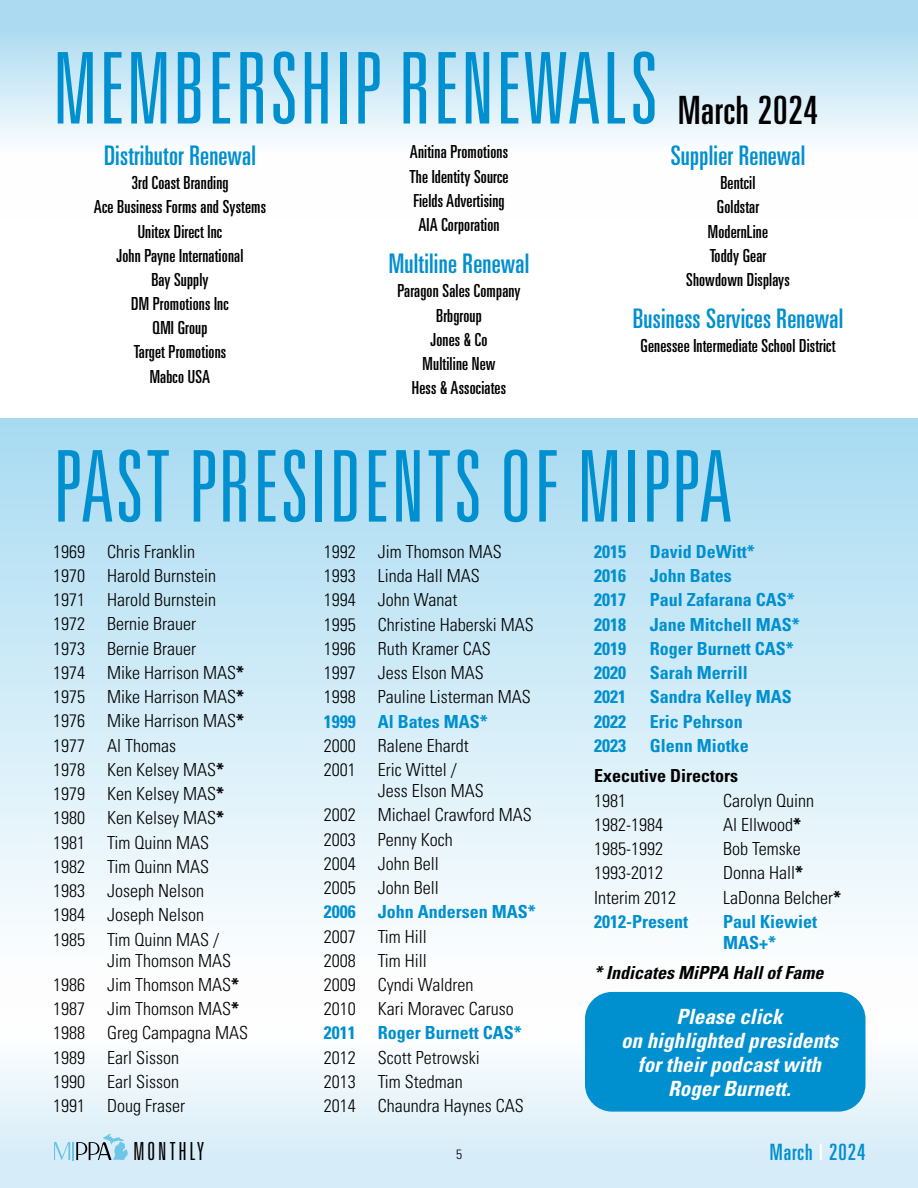
<style>
.page{position:relative;width:918px;height:1188px;background:#fff}
.page>*{position:absolute;margin:0;border:0;box-sizing:border-box;transform-origin:0 0}
.t1{font:300 ultra-condensed 99px "Univers LT Std";letter-spacing:.02em;color:#008fcf}
.t2{font:ultra-condensed 39px "Univers LT Std";letter-spacing:.02em;color:#000}
.t3{font:ultra-condensed 27px "Univers LT Std";letter-spacing:.01em;color:#008fcf}
.t4{font:300 ultra-condensed 24.9px "Univers LT Std";letter-spacing:.11em;color:#000}
.t5{font:ultra-condensed 22.5px "Univers LT Std";letter-spacing:.04em;color:#008fcf}
.t6{font:italic 700 condensed 21px/24px "Univers LT Std";color:#fff;text-align:center}
.t7{font:300 condensed 18px/24.3px "Univers LT Std";color:#000}
.t8{font:ultra-condensed 18px/24.2px "Univers LT Std";letter-spacing:.01em;color:#000;text-align:center}
.t9{font:700 condensed 18px/21px "Univers LT Std";color:#008fcf}
.t10{font:italic 700 condensed 18px "Univers LT Std";color:#000}
.t11{font:700 condensed 18px "Univers LT Std";color:#000}
.t12{font:300 condensed 13.5px "Univers LT Std";color:#000}
.s1{font-weight:700}
.s2{color:#fff}
</style>
<div class="page">
<div style="left:0;top:0;width:918px;height:219px;background:linear-gradient(to bottom,#a6d8f0,#fff)"></div>
<svg style="left:0;top:1009px;width:918px;height:179px"></svg>
<svg style="left:54px;top:1134px;width:74px;height:27px;background:#afcedd"></svg>
<div style="left:0;top:418px;width:918px;height:590px;background:linear-gradient(to bottom,#a8daf1,#fff)"></div>
<div style="left:585px;top:992px;width:281px;height:120px;background:#008fcf;border-radius:27px"></div>
<h1 class="t1" style="left:53px;top:37px;width:606px">MEMBERSHIP RENEWALS</h1>
<h2 class="t2" style="left:678px;top:88px;width:142px">March 2024</h2>
<h3 class="t3" style="left:104px;top:140px;width:153px">Distributor Renewal</h3>
<p class="t8" style="left:94px;top:171px;width:174px">3rd Coast Branding<br>Ace Business Forms and Systems<br>Unitex Direct Inc<br>John Payne International<br>Bay Supply<br>DM Promotions Inc<br>QMI Group<br>Target Promotions<br>Mabco USA</p>
<p class="t8" style="left:409px;top:140px;width:101px">Anitina Promotions<br>The Identity Source<br>Fields Advertising<br>AIA Corporation</p>
<h3 class="t3" style="left:389px;top:248px;width:142px">Multiline Renewal</h3>
<p class="t8" style="left:398px;top:279px;width:124px">Paragon Sales Company<br>Brbgroup<br>Jones &amp; Co<br>Multiline New<br>Hess &amp; Associates</p>
<h3 class="t3" style="left:671px;top:140px;width:136px">Supplier Renewal</h3>
<p class="t8" style="left:686px;top:171px;width:105px">Bentcil<br>Goldstar<br>ModernLine<br>Toddy Gear<br>Showdown Displays</p>
<h3 class="t3" style="left:633px;top:303px;width:212px">Business Services Renewal</h3>
<p class="t8" style="left:640px;top:334px;width:197px">Genessee Intermediate School District</p>
<h1 class="t1" style="left:53px;top:435px;width:680px">PAST PRESIDENTS OF MIPPA</h1>
<p class="t7" style="left:53px;top:539px;width:192px">1969 Chris Franklin<br>1970 Harold Burnstein<br>1971 Harold Burnstein<br>1972 Bernie Brauer<br>1973 Bernie Brauer<br>1974 Mike Harrison MAS<span class="s1">*<br></span>1975 Mike Harrison MAS<span class="s1">*<br></span>1976 Mike Harrison MAS<span class="s1">*<br></span>1977 Al Thomas<br>1978 Ken Kelsey MAS<span class="s1">*<br></span>1979 Ken Kelsey MAS<span class="s1">*<br></span>1980 Ken Kelsey MAS<span class="s1">*<br></span>1981 Tim Quinn MAS<br>1982 Tim Quinn MAS<br>1983 Joseph Nelson<br>1984 Joseph Nelson<br>1985 Tim Quinn MAS /</p>
<p class="t7" style="left:53px;top:948px;width:196px;text-indent:54px">Jim Thomson MAS<br>1986 Jim Thomson MAS<span class="s1">*<br></span>1987 Jim Thomson MAS<span class="s1">*<br></span>1988 Greg Campagna MAS<br>1989 Earl Sisson<br>1990 Earl Sisson<br>1991 Doug Fraser</p>
<p class="t7" style="left:324px;top:539px;width:211px">1992 Jim Thomson MAS<br>1993 Linda Hall MAS<br>1994 John Wanat<br>1995 Christine Haberski MAS<br>1996 Ruth Kramer CAS<br>1997 Jess Elson MAS<br>1998 Pauline Listerman MAS</p>
<p class="t9" style="left:324px;top:711px;width:165px">1999 Al Bates MAS*</p>
<p class="t7" style="left:324px;top:733px;width:146px">2000 Ralene Ehardt<br>2001 Eric Wittel /</p>
<p class="t7" style="left:324px;top:779px;width:209px;text-indent:54px">Jess Elson MAS<br>2002 Michael Crawford MAS<br>2003 Penny Koch<br>2004 John Bell<br>2005 John Bell</p>
<p class="t9" style="left:324px;top:901px;width:213px">2006 John Andersen MAS*</p>
<p class="t7" style="left:324px;top:924px;width:191px">2007 Tim Hill<br>2008 Tim Hill<br>2009 Cyndi Waldren<br>2010 Kari Moravec Caruso</p>
<p class="t9" style="left:324px;top:1023px;width:199px">2011 Roger Burnett CAS*</p>
<p class="t7" style="left:324px;top:1045px;width:201px">2012 Scott Petrowski<br>2013 Tim Stedman<br>2014 Chaundra Haynes CAS</p>
<p class="t9" style="left:594px;top:541px;width:33px">2015</p>
<p class="t9" style="left:650px;top:541px;width:106px">David DeWitt*</p>
<p class="t9" style="left:594px;top:565px;width:33px">2016</p>
<p class="t9" style="left:650px;top:565px;width:83px">John Bates</p>
<p class="t9" style="left:594px;top:589px;width:33px">2017</p>
<p class="t9" style="left:650px;top:589px;width:147px">Paul Zafarana CAS*</p>
<p class="t9" style="left:594px;top:614px;width:33px">2018</p>
<p class="t9" style="left:650px;top:614px;width:151px">Jane Mitchell MAS*</p>
<p class="t9" style="left:594px;top:638px;width:33px">2019</p>
<p class="t9" style="left:650px;top:638px;width:145px">Roger Burnett CAS*</p>
<p class="t9" style="left:594px;top:662px;width:33px">2020</p>
<p class="t9" style="left:650px;top:662px;width:99px">Sarah Merrill</p>
<p class="t9" style="left:594px;top:686px;width:33px">2021</p>
<p class="t9" style="left:650px;top:686px;width:144px">Sandra Kelley MAS</p>
<p class="t9" style="left:594px;top:711px;width:33px">2022</p>
<p class="t9" style="left:650px;top:711px;width:94px">Eric Pehrson</p>
<p class="t9" style="left:594px;top:735px;width:33px">2023</p>
<p class="t9" style="left:650px;top:735px;width:100px">Glenn Miotke</p>
<p class="t11" style="left:594px;top:765px;width:145px">Executive Directors</p>
<p class="t7" style="left:594px;top:788px;width:33px">1981</p>
<p class="t7" style="left:723px;top:788px;width:92px">Carolyn Quinn</p>
<p class="t7" style="left:594px;top:812px;width:70px">1982-1984</p>
<p class="t7" style="left:723px;top:812px;width:79px">Al Ellwood<span class="s1">*</span></p>
<p class="t7" style="left:594px;top:837px;width:70px">1985-1992</p>
<p class="t7" style="left:723px;top:837px;width:79px">Bob Temske</p>
<p class="t7" style="left:594px;top:861px;width:70px">1993-2012</p>
<p class="t7" style="left:723px;top:861px;width:81px">Donna Hall<span class="s1">*</span></p>
<p class="t7" style="left:594px;top:885px;width:83px">Interim 2012</p>
<p class="t7" style="left:723px;top:885px;width:119px">LaDonna Belcher<span class="s1">*</span></p>
<p class="t9" style="left:594px;top:911px;width:95px">2012-Present</p>
<p class="t9" style="left:723px;top:911px;width:96px">Paul Kiewiet<br>MAS+*</p>
<p class="t10" style="left:594px;top:962px;width:231px">* Indicates MiPPA Hall of Fame</p>
<p class="t6" style="left:621px;top:1005px;width:218px">Please click<br>on highlighted presidents for their podcast with<br>Roger Burnett.</p>
<h3 class="t4" style="left:133px;top:1138px;width:72px">MONTHLY</h3>
<p class="t12" style="left:456px;top:1147px;width:7px">5</p>
<p class="t5" style="left:770px;top:1139px;width:97px">March <span class="s2">|</span> 2024</p>
</div>
